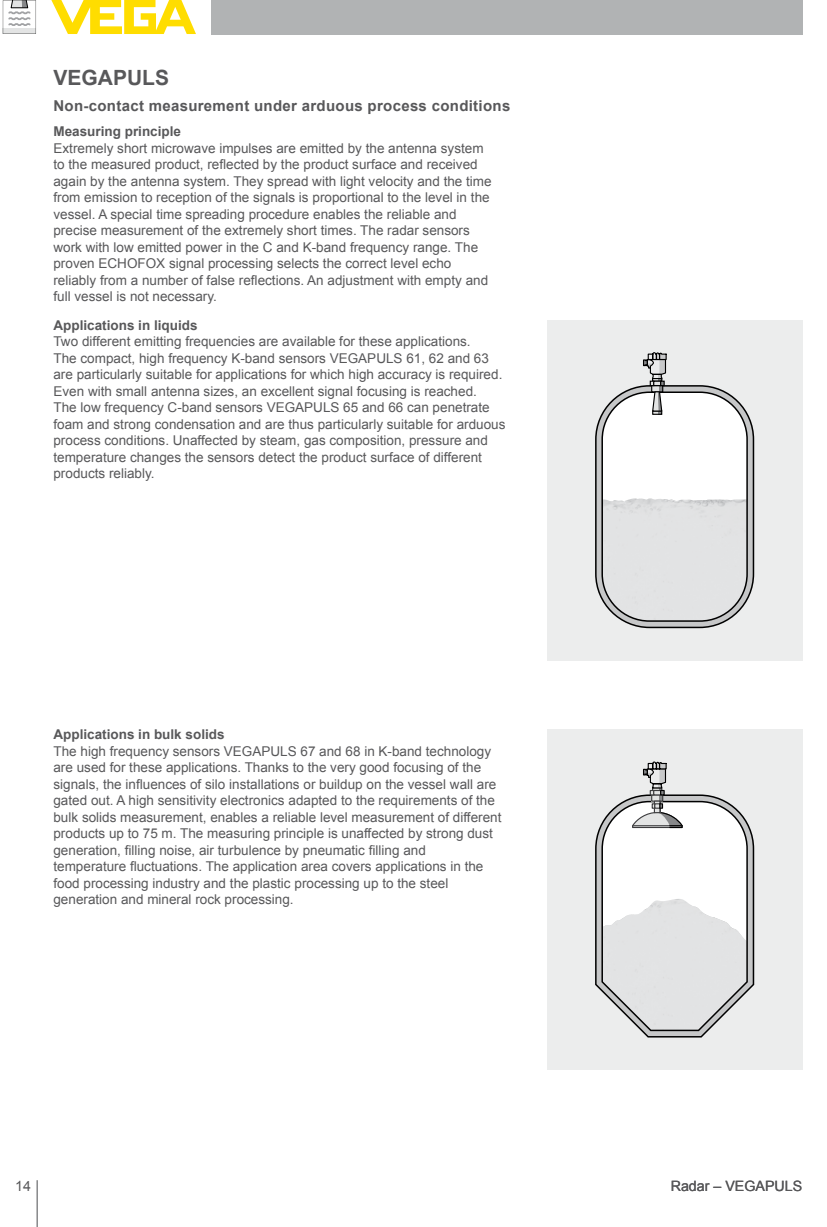
<style>
.page{position:relative;width:827px;height:1227px;background:#fff}
.page>*{position:absolute;margin:0;border:0;box-sizing:border-box;transform-origin:0 0}
.t1{font:700 21px "Arial";color:#58585a}
.t2{font:700 15px "Arial";letter-spacing:.02em;color:#58585a}
.t3{font:14.25px "Arial";color:#58585a}
.t4{font:13.5px/16.5px "Arial";color:#58585a}
.t5{font:700 13.5px "Arial";color:#58585a}
</style>
<div class="page">
<hr style="left:36px;top:1180px;width:2px;height:47px;background:#87888a">
<svg style="left:3px;top:0;width:33px;height:34px"></svg>
<div style="left:211px;top:0;width:591px;height:34px;background:#b1b3b4"></div>
<svg style="left:51px;top:0;width:145px;height:34px"></svg>
<div style="left:547px;top:320px;width:255px;height:340px;background:#eceded"></div>
<svg style="left:595px;top:352px;width:159px;height:276px"></svg>
<div style="left:547px;top:729px;width:255px;height:340px;background:#eceded"></div>
<svg style="left:595px;top:761px;width:159px;height:276px"></svg>
<h1 class="t1" style="left:53px;top:64px;width:117px">VEGAPULS</h1>
<p class="t2" style="left:53px;top:96px;width:458px">Non-contact measurement under arduous process conditions</p>
<p class="t5" style="left:53px;top:123px;width:129px">Measuring principle</p>
<p class="t4" style="left:53px;top:140px;width:439px">Extremely short microwave impulses are emitted by the antenna system to the measured product, reflected by the product surface and received again by the antenna system. They spread with light velocity and the time from emission to reception of the signals is proportional to the level in the vessel. A special time spreading procedure enables the reliable and precise measurement of the extremely short times. The radar sensors work with low emitted power in the C and K-band frequency range. The proven ECHOFOX signal processing selects the correct level echo reliably from a number of false reflections. An adjustment with empty and full vessel is not necessary.</p>
<p class="t5" style="left:53px;top:316px;width:146px">Applications in liquids</p>
<p class="t4" style="left:53px;top:333px;width:453px">Two different emitting frequencies are available for these applications.<br>The compact, high frequency K-band sensors VEGAPULS 61, 62 and 63 are particularly suitable for applications for which high accuracy is required.<br>Even with small antenna sizes, an excellent signal focusing is reached.<br>The low frequency C-band sensors VEGAPULS 65 and 66 can penetrate foam and strong condensation and are thus particularly suitable for arduous process conditions. Unaffected by steam, gas composition, pressure and temperature changes the sensors detect the product surface of different products reliably.</p>
<p class="t5" style="left:53px;top:725px;width:173px">Applications in bulk solids</p>
<p class="t4" style="left:53px;top:743px;width:449px">The high frequency sensors VEGAPULS 67 and 68 in K-band technology are used for these applications. Thanks to the very good focusing of the signals, the influences of silo installations or buildup on the vessel wall are gated out. A high sensitivity electronics adapted to the requirements of the bulk solids measurement, enables a reliable level measurement of different products up to 75 m. The measuring principle is unaffected by strong dust generation, filling noise, air turbulence by pneumatic filling and temperature fluctuations. The application area covers applications in the food processing industry and the plastic processing up to the steel generation and mineral rock processing.</p>
<p class="t3" style="left:15px;top:1176px;width:17px">14</p>
<p class="t3" style="left:670px;top:1176px;width:133px">Radar – VEGAPULS</p>
</div>
